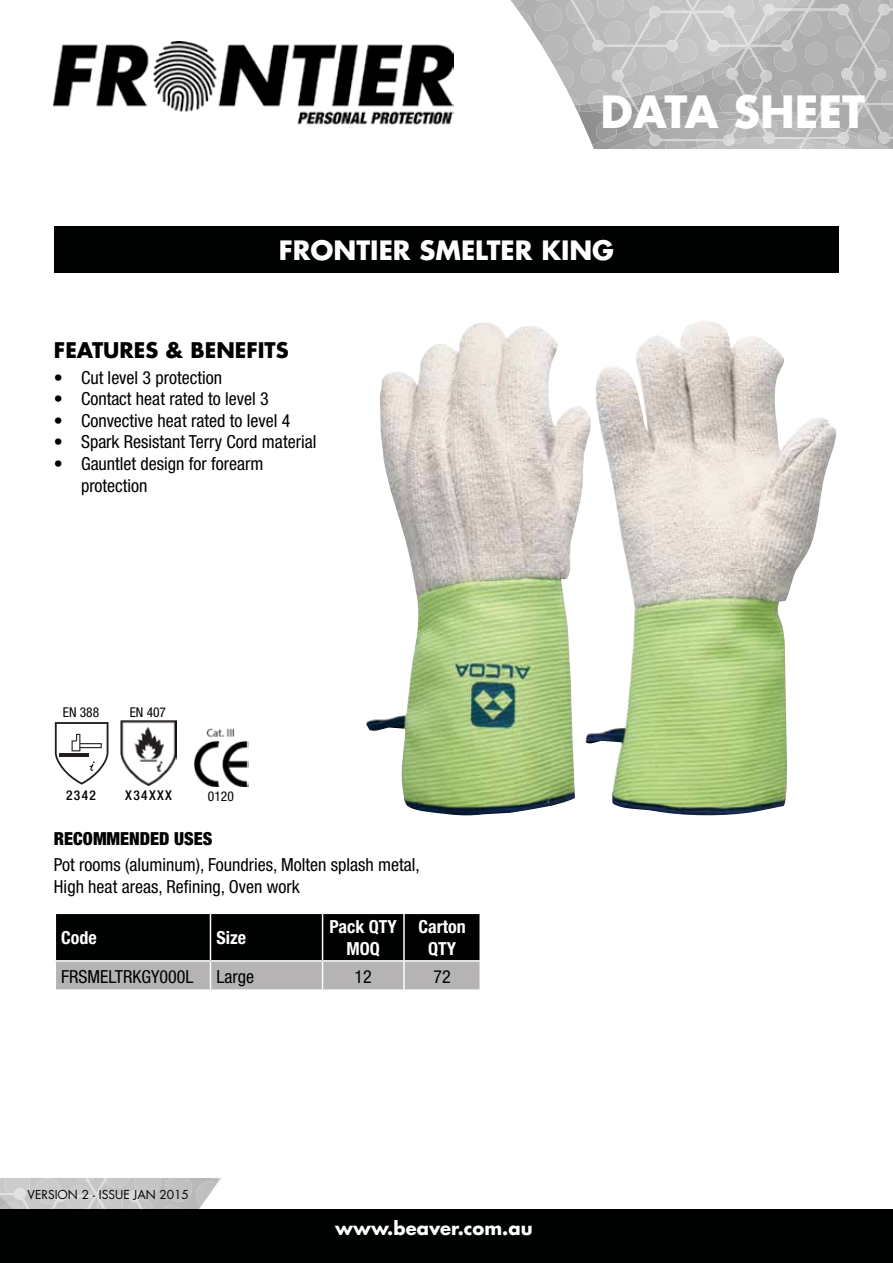
<style>
.page{position:relative;width:893px;height:1263px;background:#fff}
.page>*{position:absolute;margin:0;border:0;box-sizing:border-box;transform-origin:0 0}
.t1{font:700 43.2px "Futura Std";color:#fff}
.t2{font:700 25.95px "Futura Std";color:#fff}
.t3{font:700 21px "Futura Std";color:#000101}
.t4{font:condensed 18px/21.6px "Helvetica Neue";color:#000}
.t5{font:700 condensed 18px/21.6px "Helvetica Neue";color:#fff;text-align:center}
.t6{font:700 18px "Futura Std";color:#fff}
.t7{font:900 condensed 18px "Helvetica Neue";color:#000101}
.t8{font:condensed 13.5px "Helvetica Neue";color:#000}
.t9{font:500 condensed 13.5px "Helvetica Neue";letter-spacing:.1em;color:#000}
.t10{font:700 13.35px "Swiss 721 BT";color:#000}
.t11{font:12px "Futura Std";color:#000}
</style>
<div class="page">
<svg style="left:0;top:1178px;width:71px;height:31px;background:#cdcccc"></svg>
<svg style="left:71px;top:1178px;width:151px;height:31px;background:#cacaca"></svg>
<svg style="left:656px;top:0;width:237px;height:149px;background:#bab9ba"></svg>
<svg style="left:53px;top:0;width:603px;height:149px"></svg>
<div style="left:0;top:1209px;width:893px;height:54px;background:#000101"></div>
<img style="left:54px;top:41px;width:399px;height:85px">
<div style="left:54px;top:226px;width:785px;height:47px;background:#000101"></div>
<svg style="left:55px;top:722px;width:53px;height:63px"></svg>
<img style="left:121px;top:720px;width:56px;height:65px">
<svg style="left:55px;top:913px;width:425px;height:76px;background:#4b4b4b"></svg>
<hr style="left:404px;top:960px;width:77px;height:2px;background:#fff">
<hr style="left:403px;top:962px;width:2px;height:27px;background:#fff">
<hr style="left:479px;top:962px;width:2px;height:27px;background:#fff">
<img style="left:194px;top:728px;width:54px;height:59px">
<img style="left:366px;top:320px;width:470px;height:496px">
<h1 class="t1" style="left:601px;top:83px;width:266px">DATA SHEET</h1>
<h2 class="t2" style="left:279px;top:233px;width:337px">FRONTIER SMELTER KING</h2>
<p class="t3" style="left:54px;top:336px;width:236px">FEATURES &amp; BENEFITS</p>
<p class="t4" style="left:54px;top:366px;width:170px">• Cut level 3 protection</p>
<p class="t4" style="left:54px;top:388px;width:216px">• Contact heat rated to level 3</p>
<p class="t4" style="left:54px;top:409px;width:238px">• Convective heat rated to level 4</p>
<p class="t4" style="left:54px;top:431px;width:264px">• Spark Resistant Terry Cord material</p>
<p class="t4" style="left:81px;top:453px;width:184px;text-indent:-27px">• Gauntlet design for forearm protection</p>
<p class="t8" style="left:63px;top:704px;width:38px">EN 388</p>
<p class="t8" style="left:130px;top:704px;width:38px">EN 407</p>
<p class="t10" style="left:59px;top:704px;width:47px">EN 388</p>
<p class="t9" style="left:66px;top:787px;width:31px">2342</p>
<p class="t9" style="left:125px;top:787px;width:48px">X34XXX</p>
<p class="t8" style="left:208px;top:788px;width:27px">0120</p>
<p class="t7" style="left:54px;top:828px;width:160px">RECOMMENDED USES</p>
<p class="t4" style="left:54px;top:854px;width:367px">Pot rooms (aluminum), Foundries, Molten splash metal,<br>High heat areas, Refining, Oven work</p>
<p class="t5" style="left:61px;top:927px;width:37px">Code</p>
<p class="t5" style="left:216px;top:927px;width:31px">Size</p>
<p class="t5" style="left:330px;top:916px;width:69px">Pack QTY<br>MOQ</p>
<p class="t5" style="left:418px;top:916px;width:49px">Carton<br>QTY</p>
<p class="t4" style="left:61px;top:965px;width:134px">FRSMELTRKGY000L</p>
<p class="t4" style="left:216px;top:965px;width:39px">Large</p>
<p class="t4" style="left:355px;top:965px;width:19px">12</p>
<p class="t4" style="left:433px;top:965px;width:19px">72</p>
<p class="t11" style="left:28px;top:1187px;width:163px">VERSION 2 - ISSUE JAN 2015</p>
<p class="t6" style="left:335px;top:1217px;width:199px">www.beaver.com.au</p>
</div>
